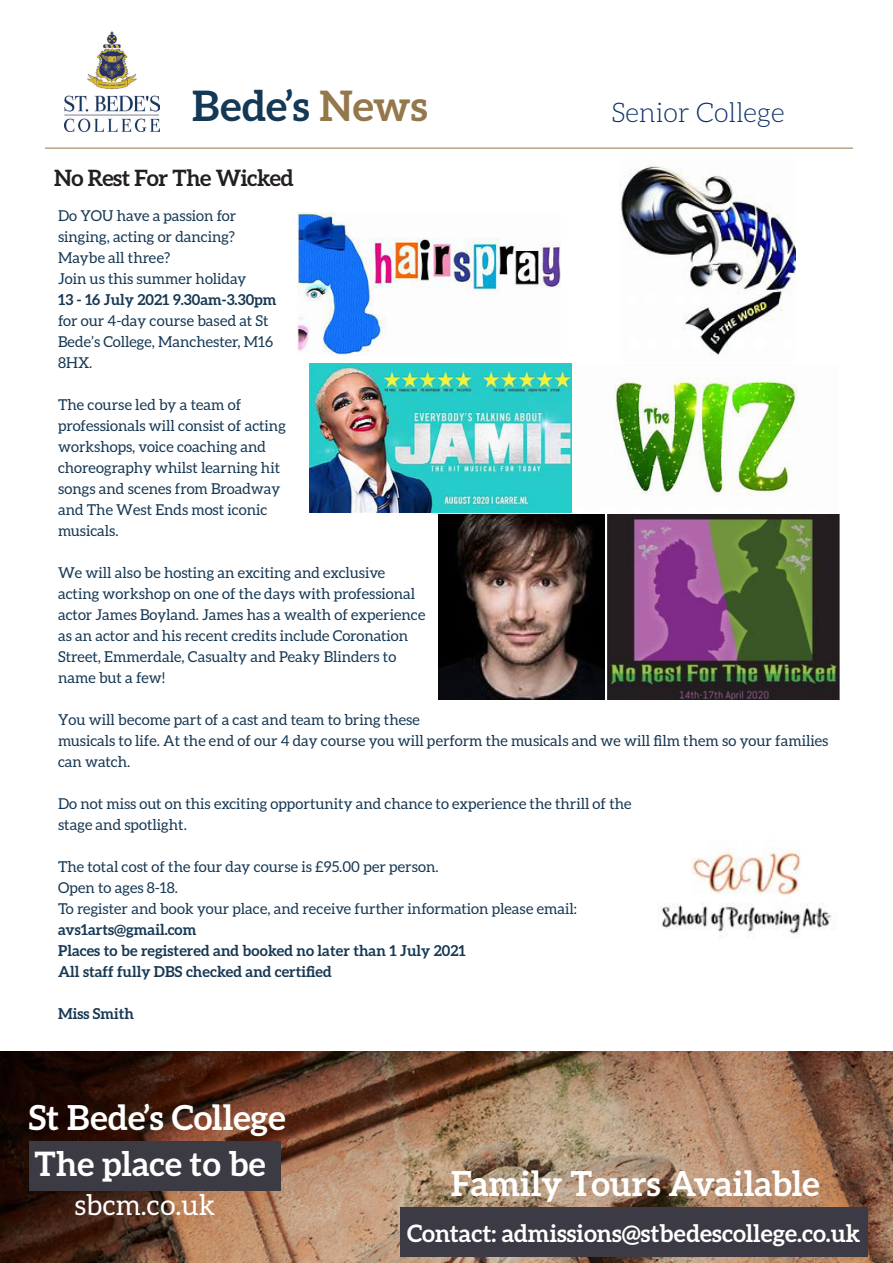
<style>
.page{position:relative;width:893px;height:1263px;background:#fff}
.page>*{position:absolute;margin:0;border:0;box-sizing:border-box;transform-origin:0 0}
.t1{font:700 42px "Aleo";color:#143956}
.t2{font:700 34.5px "Aleo";color:#fff}
.t3{font:700 33.75px "Aleo";color:#fff}
.t4{font:28.35px "Aleo";color:#fff}
.t5{font:300 27.15px "Aleo";color:#0d3166}
.t6{font:700 24px "Aleo";color:#fff}
.t7{font:700 22.5px "Aleo";letter-spacing:-.02em;color:#231f20}
.t8{font:15px/21px "Aleo";color:#163854}
.t9{font:700 15px "Aleo";color:#163854}
.s1{color:#95774c}
.s2{font-weight:700}
</style>
<div class="page">
<img style="left:65px;top:31px;width:95px;height:100px">
<hr style="left:45px;top:148px;width:808px;height:1px;background:#95774c">
<img style="left:620px;top:166px;width:175px;height:190px">
<img style="left:614px;top:377px;width:184px;height:119px">
<img style="left:298px;top:212px;width:262px;height:143px">
<img style="left:310px;top:363px;width:262px;height:149px">
<img style="left:438px;top:515px;width:167px;height:184px">
<img style="left:607px;top:515px;width:233px;height:184px">
<img style="left:661px;top:840px;width:171px;height:97px">
<svg style="left:0;top:1051px;width:893px;height:212px;background:#835f48"></svg>
<div style="left:29px;top:1142px;width:251px;height:49px;background:#3c3b44"></div>
<div style="left:400px;top:1208px;width:468px;height:49px;background:#3c3a44"></div>
<p class="t1" style="left:192px;top:81px;width:237px">Bede’s <span class="s1">News</span></p>
<p class="t5" style="left:611px;top:98px;width:175px">Senior College</p>
<p class="t7" style="left:54px;top:165px;width:241px">No Rest For The Wicked</p>
<p class="t8" style="left:58px;top:205px;width:180px;text-align:justify">Do YOU have a passion for singing, acting or dancing?<br>Maybe all three?</p>
<p class="t8" style="left:58px;top:268px;width:190px">Join us this summer holiday</p>
<p class="t8" style="left:58px;top:289px;width:220px"><span class="s2">13 - 16 July 2021 9.30am-3.30pm </span>for our 4-day course based at St<br>Bede’s College, Manchester, M16<br>8HX.</p>
<p class="t8" style="left:58px;top:394px;width:229px">The course led by a team of professionals will consist of acting workshops, voice coaching and choreography whilst learning hit songs and scenes from Broadway and The West Ends most iconic musicals.</p>
<p class="t8" style="left:58px;top:562px;width:369px">We will also be hosting an exciting and exclusive acting workshop on one of the days with professional actor James Boyland. James has a wealth of experience as an actor and his recent credits include Coronation Street, Emmerdale, Casualty and Peaky Blinders to name but a few!</p>
<p class="t8" style="left:58px;top:709px;width:772px">You will become part of a cast and team to bring these<br>musicals to life. At the end of our 4 day course you will perform the musicals and we will film them so your families can watch.</p>
<p class="t8" style="left:58px;top:793px;width:575px">Do not miss out on this exciting opportunity and chance to experience the thrill of the stage and spotlight.</p>
<p class="t8" style="left:58px;top:856px;width:382px">The total cost of the four day course is £95.00 per person.</p>
<p class="t8" style="left:58px;top:877px;width:122px">Open to ages 8-18.</p>
<p class="t8" style="left:58px;top:898px;width:520px">To register and book your place, and receive further information please email: <span class="s2">avs1arts@gmail.com</span></p>
<p class="t9" style="left:58px;top:942px;width:409px">Places to be registered and booked no later than 1 July 2021</p>
<p class="t9" style="left:58px;top:963px;width:275px">All staff fully DBS checked and certified</p>
<p class="t9" style="left:58px;top:1005px;width:77px">Miss Smith</p>
<p class="t2" style="left:29px;top:1097px;width:258px">St Bede’s College</p>
<p class="t3" style="left:35px;top:1144px;width:233px">The place to be</p>
<p class="t4" style="left:74px;top:1189px;width:142px">sbcm.co.uk</p>
<p class="t2" style="left:451px;top:1163px;width:370px">Family Tours Available</p>
<p class="t6" style="left:407px;top:1219px;width:455px">Contact: admissions@stbedescollege.co.uk</p>
</div>
